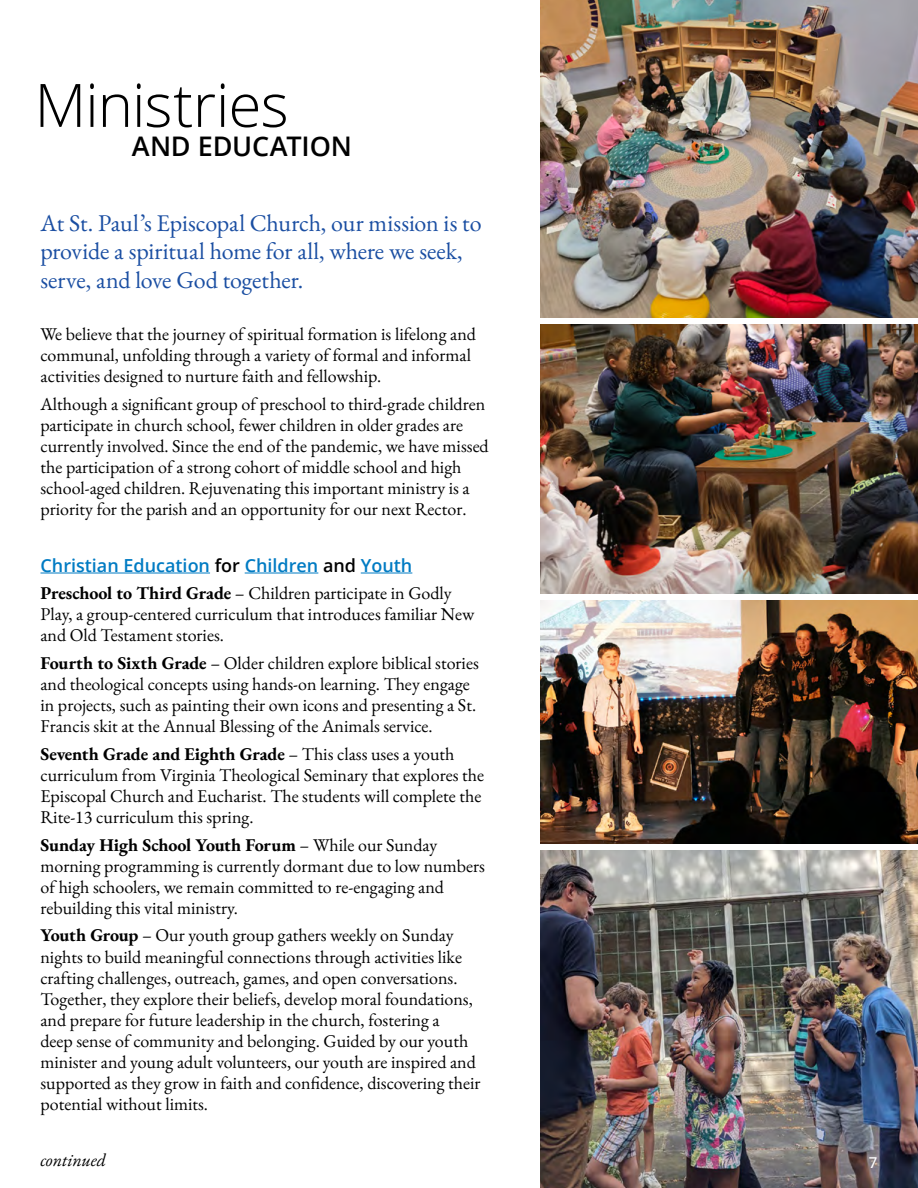
<style>
.page{position:relative;width:918px;height:1188px;background:#fff}
.page>*{position:absolute;margin:0;border:0;box-sizing:border-box;transform-origin:0 0}
.t1{font:300 60px "Open Sans";letter-spacing:-.015em;color:#000}
.t2{font:600 27px "Open Sans";letter-spacing:-.005em;color:#000}
.t3{font:24px/28.5px "EB Garamond";letter-spacing:-.005em;color:#1a4ea2}
.t4{font:18px/21px "EB Garamond";color:#000}
.t5{font:600 18px "Open Sans";color:#007bc3}
.t6{font:italic 18px "EB Garamond";color:#000}
.t7{font:500 15px "Open Sans";color:#fff}
.s1{color:#000}
.s2{font-weight:700}
</style>
<div class="page">
<img style="left:540px;top:850px;width:378px;height:338px">
<hr style="left:40px;top:573px;width:170px;height:1px;background:#007bc3">
<hr style="left:245px;top:573px;width:73px;height:1px;background:#007bc3">
<hr style="left:361px;top:573px;width:51px;height:1px;background:#007bc3">
<img style="left:540px;top:601px;width:378px;height:242px">
<img style="left:540px;top:0;width:378px;height:317px">
<img style="left:540px;top:324px;width:378px;height:270px">
<h1 class="t1" style="left:34px;top:64px;width:256px">Ministries</h1>
<h2 class="t2" style="left:132px;top:128px;width:222px">AND EDUCATION</h2>
<h3 class="t3" style="left:40px;top:209px;width:443px">At St. Paul’s Episcopal Church, our mission is to provide a spiritual home for all, where we seek, serve, and love God together.</h3>
<p class="t4" style="left:40px;top:324px;width:437px">We believe that the journey of spiritual formation is lifelong and communal, unfolding through a variety of formal and informal activities designed to nurture faith and fellowship.</p>
<p class="t4" style="left:40px;top:393px;width:450px">Although a significant group of preschool to third-grade children participate in church school, fewer children in older grades are currently involved. Since the end of the pandemic, we have missed the participation of a strong cohort of middle school and high school-aged children. Rejuvenating this important ministry is a priority for the parish and an opportunity for our next Rector.</p>
<p class="t5" style="left:40px;top:553px;width:373px">Christian Education <span class="s1">for</span> Children <span class="s1">and</span> Youth</p>
<p class="t4" style="left:40px;top:583px;width:435px"><span class="s2">Preschool to Third Grade</span> – Children participate in Godly<br>Play, a group-centered curriculum that introduces familiar New and Old Testament stories.</p>
<p class="t4" style="left:40px;top:653px;width:440px"><span class="s2">Fourth to Sixth Grade</span> – Older children explore biblical stories and theological concepts using hands-on learning. They engage in projects, such as painting their own icons and presenting a St.<br>Francis skit at the Annual Blessing of the Animals service.</p>
<p class="t4" style="left:40px;top:744px;width:445px"><span class="s2">Seventh Grade and Eighth Grade</span> – This class uses a youth curriculum from Virginia Theological Seminary that explores the Episcopal Church and Eucharist. The students will complete the Rite-13 curriculum this spring.</p>
<p class="t4" style="left:40px;top:834px;width:446px"><span class="s2">Sunday High School Youth Forum</span> – While our Sunday morning programming is currently dormant due to low numbers of high schoolers, we remain committed to re-engaging and rebuilding this vital ministry.</p>
<p class="t4" style="left:40px;top:925px;width:442px"><span class="s2">Youth Group</span> – Our youth group gathers weekly on Sunday nights to build meaningful connections through activities like crafting challenges, outreach, games, and open conversations.<br>Together, they explore their beliefs, develop moral foundations, and prepare for future leadership in the church, fostering a<br>deep sense of community and belonging. Guided by our youth minister and young adult volunteers, our youth are inspired and supported as they grow in faith and confidence, discovering their potential without limits.</p>
<p class="t6" style="left:40px;top:1148px;width:67px">continued</p>
<p class="t7" style="left:869px;top:1153px;width:10px">7</p>
</div>
